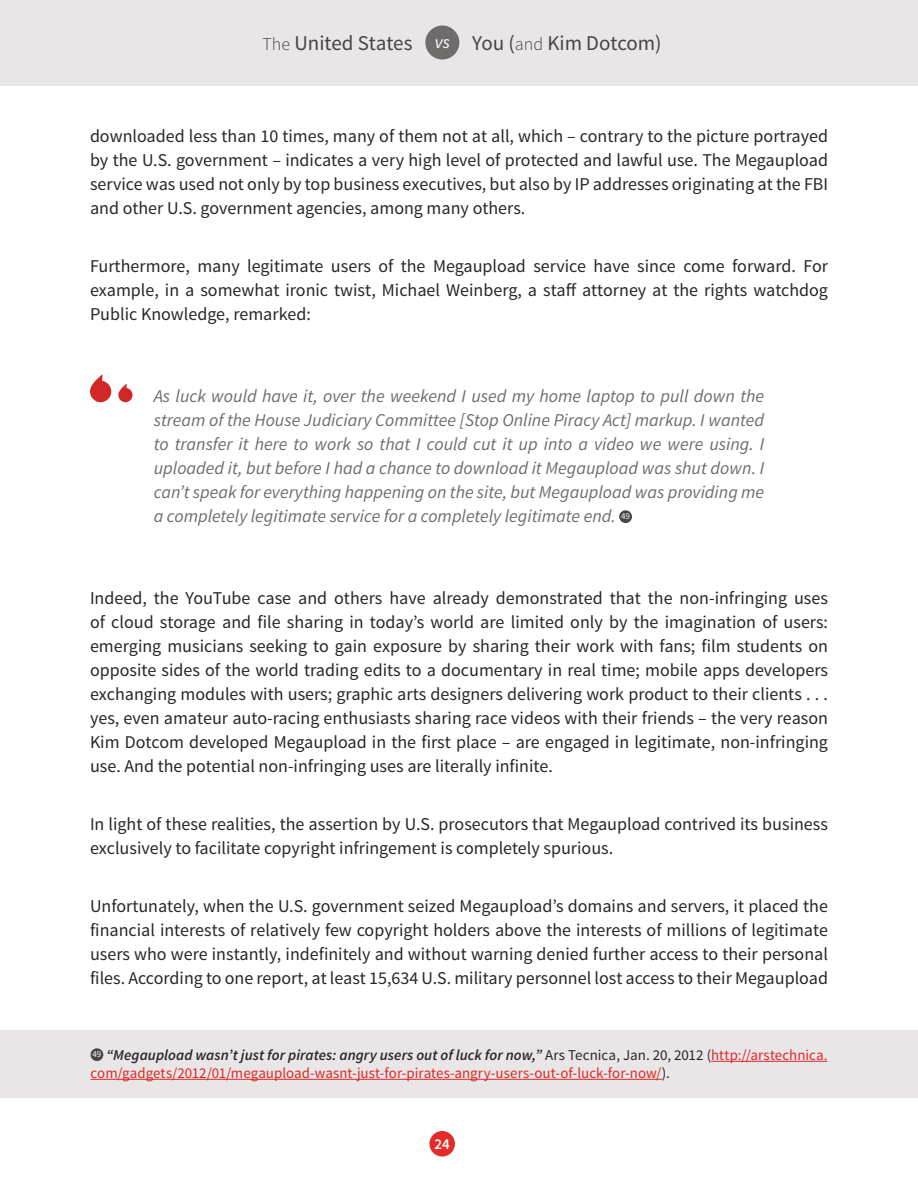
<style>
.page{position:relative;width:918px;height:1188px;background:#fff}
.page>*{position:absolute;margin:0;border:0;box-sizing:border-box;transform-origin:0 0}
.t1{font:21px "Source Sans Pro";color:#464342}
.t2{font:18px/24px "Source Sans Pro";color:#282626;text-align:justify}
.t3{font:italic 18px/24px "Source Sans Pro";color:#706c6b;text-align:justify}
.t4{font:15px/18px "Source Sans Pro";color:#e02626}
.t5{font:600 15px "Source Sans Pro";color:#fff}
.s1{font-weight:300;font-size:18px}
.s2{font-style:italic;font-size:18px;color:#fff}
.s3{font-style:normal;font-size:9px;color:#fff}
.s4{font-weight:600;font-style:italic;color:#282626}
.s5{color:#282626}
</style>
<div class="page">
<div style="left:0;top:0;width:918px;height:85px;background:#e8e6e6"></div>
<div style="left:429px;top:1131px;width:26px;height:26px;background:#e32b27;border-radius:50%"></div>
<div style="left:425px;top:26px;width:34px;height:34px;background:#706c6b;border-radius:50%"></div>
<div style="left:619px;top:510px;width:13px;height:13px;background:#494645;border-radius:50%"></div>
<svg style="left:118px;top:384px;width:15px;height:18px"></svg>
<svg style="left:90px;top:374px;width:21px;height:28px"></svg>
<div style="left:0;top:1030px;width:918px;height:68px;background:#e8e6e6"></div>
<hr style="left:711px;top:1061px;width:116px;height:1px;background:#e02626">
<hr style="left:91px;top:1079px;width:571px;height:1px;background:#e02626">
<div style="left:91px;top:1048px;width:12px;height:13px;background:#494645;border-radius:50%"></div>
<p class="t1" style="left:263px;top:30px;width:401px"><span class="s1">The</span> United States <span class="s2">vs</span> You (<span class="s1">and</span> Kim Dotcom)</p>
<p class="t2" style="left:90px;top:124px;width:740px">downloaded less than 10 times, many of them not at all, which – contrary to the picture portrayed by the U.S. government – indicates a very high level of protected and lawful use. The Megaupload service was used not only by top business executives, but also by IP addresses originating at the FBI and other U.S. government agencies, among many others.</p>
<p class="t2" style="left:90px;top:254px;width:740px">Furthermore, many legitimate users of the Megaupload service have since come forward. For example, in a somewhat ironic twist, Michael Weinberg, a staff attorney at the rights watchdog Public Knowledge, remarked:</p>
<p class="t3" style="left:154px;top:384px;width:612px">As luck would have it, over the weekend I used my home laptop to pull down the stream of the House Judiciary Committee [Stop Online Piracy Act] markup. I wanted to transfer it here to work so that I could cut it up into a video we were using. I uploaded it, but before I had a chance to download it Megaupload was shut down. I can’t speak for everything happening on the site, but Megaupload was providing me a completely legitimate service for a completely legitimate end. <span class="s3">49</span></p>
<p class="t2" style="left:90px;top:586px;width:740px">Indeed, the YouTube case and others have already demonstrated that the non-infringing uses of cloud storage and file sharing in today’s world are limited only by the imagination of users: emerging musicians seeking to gain exposure by sharing their work with fans; film students on opposite sides of the world trading edits to a documentary in real time; mobile apps developers exchanging modules with users; graphic arts designers delivering work product to their clients . . . yes, even amateur auto-racing enthusiasts sharing race videos with their friends – the very reason Kim Dotcom developed Megaupload in the first place – are engaged in legitimate, non-infringing use. And the potential non-infringing uses are literally infinite.</p>
<p class="t2" style="left:90px;top:812px;width:740px">In light of these realities, the assertion by U.S. prosecutors that Megaupload contrived its business exclusively to facilitate copyright infringement is completely spurious.</p>
<p class="t2" style="left:90px;top:894px;width:740px">Unfortunately, when the U.S. government seized Megaupload’s domains and servers, it placed the financial interests of relatively few copyright holders above the interests of millions of legitimate users who were instantly, indefinitely and without warning denied further access to their personal files. According to one report, at least 15,634 U.S. military personnel lost access to their Megaupload</p>
<p class="t4" style="left:91px;top:1046px;width:738px"><sup>49</sup> <span class="s4">“Megaupload wasn’t just for pirates: angry users out of luck for now,”</span> <span class="s5">Ars Tecnica, Jan. 20, 2012 (</span>http://arstechnica. com/gadgets/2012/01/megaupload-wasnt-just-for-pirates-angry-users-out-of-luck-for-now/<span class="s5">).</span></p>
<p class="t5" style="left:435px;top:1134px;width:17px">24</p>
</div>
